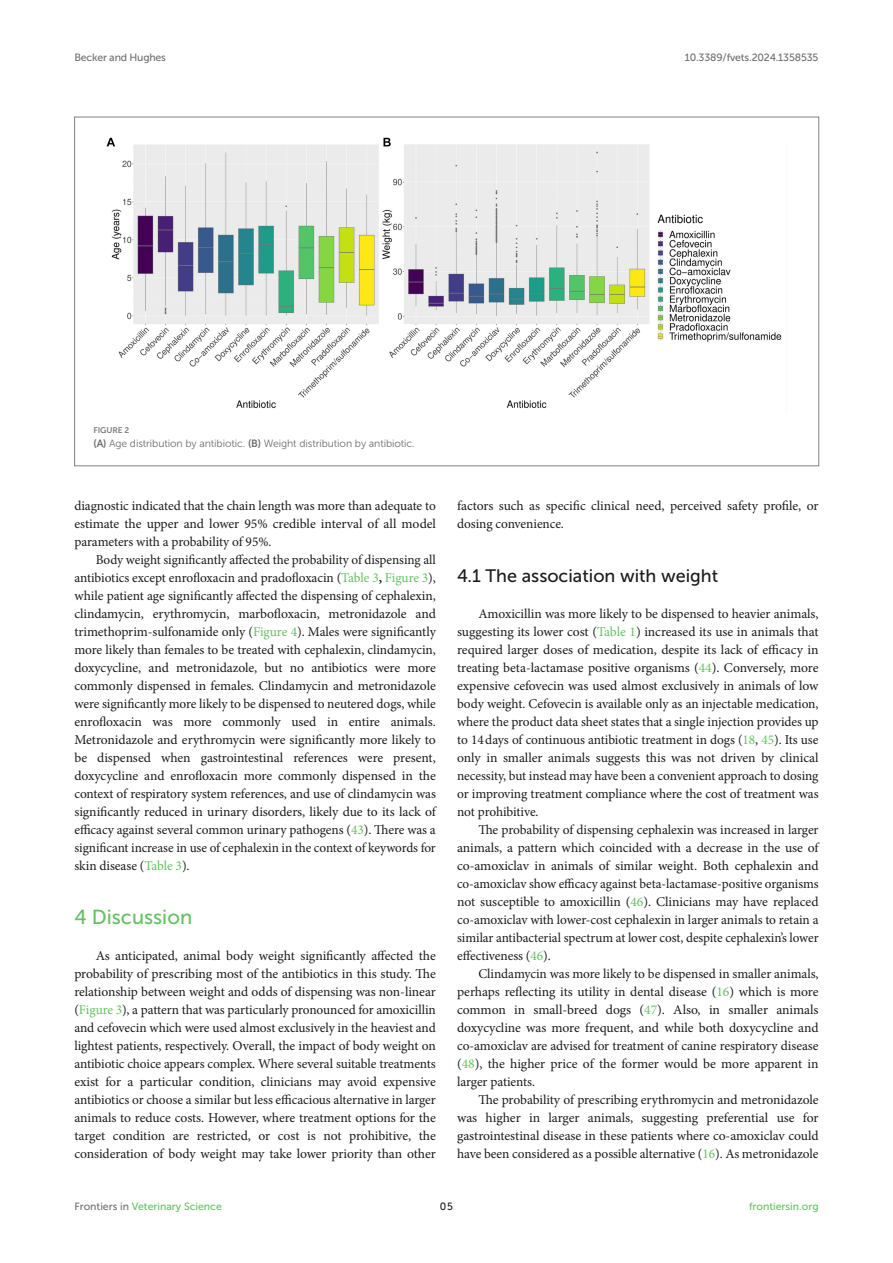
<style>
.page{position:relative;width:893px;height:1263px;background:#fff}
.page>*{position:absolute;margin:0;border:0;box-sizing:border-box;transform-origin:0 0}
.HEAD_1{font:20.25px "Museo Sans 500";color:#65c161}
.HEAD_2{font:18px "Museo Sans 500";color:#1b1c1b}
.TEXT{font:13.5px/18px "Minion Pro";letter-spacing:-.005em;color:#1b1c1b;text-align:justify}
.TEXT_FLUSH{font:13.5px/18px "Minion Pro";letter-spacing:-.005em;color:#1b1c1b;text-align:justify}
.FIG_LEG{font:10.5px "Museo Sans 300";letter-spacing:-.01em;color:#706f70}
.t1{font:10.5px "Museo Sans 500";color:#65c161}
.t2{font:10.5px "Museo Sans 500";letter-spacing:-.015em;color:#706f70}
.t3{font:10.5px "Museo Sans 500";color:#1b1c1b}
.FIG_HD{font:8.25px "Museo Sans 700";letter-spacing:-.01em;color:#7e7f7f}
.s1{font-family:"Museo Sans 700"}
.s2{color:#65c161}
.s3{font-weight:700}
.s4{color:#706f70}
</style>
<div class="page">
<img style="left:106px;top:137px;width:676px;height:272px">
<p class="t2" style="left:74px;top:51px;width:93px">Becker and Hughes</p>
<p class="t2" style="left:685px;top:51px;width:135px">10.3389/fvets.2024.1358535</p>
<p class="FIG_HD" style="left:94px;top:426px;width:37px">FIGURE 2</p>
<p class="FIG_LEG" style="left:94px;top:438px;width:323px"><span class="s1">(A)</span> Age distribution by antibiotic. <span class="s1">(B)</span> Weight distribution by antibiotic.</p>
<p class="TEXT" style="left:74px;top:497px;width:363px">diagnostic indicated that the chain length was more than adequate to estimate the upper and lower 95% credible interval of all model parameters with a probability of 95%.</p>
<p class="TEXT" style="left:74px;top:551px;width:363px;text-indent:21px">Body weight significantly affected the probability of dispensing all antibiotics except enrofloxacin and pradofloxacin (<span class="s2">Table 3</span><span class="s3">,</span> <span class="s2">Figure 3</span>), while patient age significantly affected the dispensing of cephalexin, clindamycin, erythromycin, marbofloxacin, metronidazole and trimethoprim-sulfonamide only (<span class="s2">Figure 4</span>). Males were significantly more likely than females to be treated with cephalexin, clindamycin, doxycycline, and metronidazole, but no antibiotics were more commonly dispensed in females. Clindamycin and metronidazole were significantly more likely to be dispensed to neutered dogs, while enrofloxacin was more commonly used in entire animals.<br>Metronidazole and erythromycin were significantly more likely to be dispensed when gastrointestinal references were present, doxycycline and enrofloxacin more commonly dispensed in the context of respiratory system references, and use of clindamycin was significantly reduced in urinary disorders, likely due to its lack of efficacy against several common urinary pathogens (<span class="s2">43</span>). There was a significant increase in use of cephalexin in the context of keywords for skin disease (<span class="s2">Table 3</span>).</p>
<p class="HEAD_1" style="left:74px;top:906px;width:119px">4 Discussion</p>
<p class="TEXT_FLUSH" style="left:74px;top:947px;width:363px;text-indent:21px">As anticipated, animal body weight significantly affected the probability of prescribing most of the antibiotics in this study. The relationship between weight and odds of dispensing was non-linear (<span class="s2">Figure 3</span>), a pattern that was particularly pronounced for amoxicillin and cefovecin which were used almost exclusively in the heaviest and lightest patients, respectively. Overall, the impact of body weight on antibiotic choice appears complex. Where several suitable treatments exist for a particular condition, clinicians may avoid expensive antibiotics or choose a similar but less efficacious alternative in larger animals to reduce costs. However, where treatment options for the target condition are restricted, or cost is not prohibitive, the consideration of body weight may take lower priority than other</p>
<p class="TEXT_FLUSH" style="left:457px;top:497px;width:363px">factors such as specific clinical need, perceived safety profile, or dosing convenience.</p>
<p class="HEAD_2" style="left:457px;top:566px;width:263px">4.1 The association with weight</p>
<p class="TEXT_FLUSH" style="left:457px;top:605px;width:363px;text-indent:21px">Amoxicillin was more likely to be dispensed to heavier animals, suggesting its lower cost (<span class="s2">Table 1</span>) increased its use in animals that required larger doses of medication, despite its lack of efficacy in treating beta-lactamase positive organisms (<span class="s2">44</span>). Conversely, more expensive cefovecin was used almost exclusively in animals of low body weight. Cefovecin is available only as an injectable medication, where the product data sheet states that a single injection provides up to 14days of continuous antibiotic treatment in dogs (<span class="s2">18</span>, <span class="s2">45</span>). Its use only in smaller animals suggests this was not driven by clinical necessity, but instead may have been a convenient approach to dosing or improving treatment compliance where the cost of treatment was not prohibitive.</p>
<p class="TEXT" style="left:457px;top:821px;width:363px;text-indent:21px">The probability of dispensing cephalexin was increased in larger animals, a pattern which coincided with a decrease in the use of co-amoxiclav in animals of similar weight. Both cephalexin and co-amoxiclav show efficacy against beta-lactamase-positive organisms not susceptible to amoxicillin (<span class="s2">46</span>). Clinicians may have replaced co-amoxiclav with lower-cost cephalexin in larger animals to retain a similar antibacterial spectrum at lower cost, despite cephalexin’s lower effectiveness (<span class="s2">46</span>).</p>
<p class="TEXT" style="left:457px;top:965px;width:363px;text-indent:21px">Clindamycin was more likely to be dispensed in smaller animals, perhaps reflecting its utility in dental disease (<span class="s2">16</span>) which is more common in small-breed dogs (<span class="s2">47</span>). Also, in smaller animals doxycycline was more frequent, and while both doxycycline and co-amoxiclav are advised for treatment of canine respiratory disease (<span class="s2">48</span>), the higher price of the former would be more apparent in larger patients.</p>
<p class="TEXT" style="left:457px;top:1091px;width:363px;text-indent:21px">The probability of prescribing erythromycin and metronidazole was higher in larger animals, suggesting preferential use for gastrointestinal disease in these patients where co-amoxiclav could have been considered as a possible alternative (<span class="s2">16</span>). As metronidazole</p>
<p class="t1" style="left:74px;top:1200px;width:149px"><span class="s4">Frontiers in</span> Veterinary Science</p>
<p class="t3" style="left:440px;top:1200px;width:14px">05</p>
<p class="t1" style="left:749px;top:1200px;width:71px">frontiersin.org</p>
</div>
